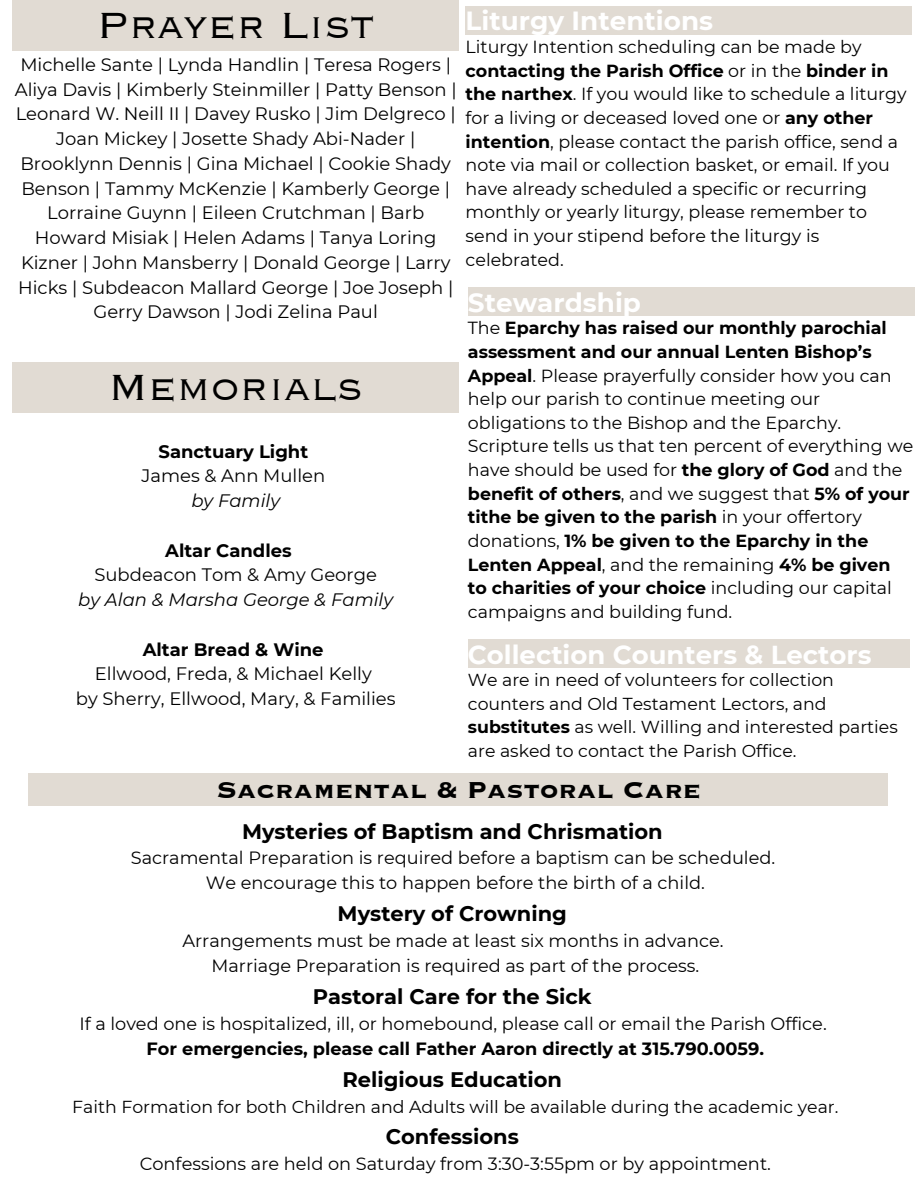
<style>
.page{position:relative;width:918px;height:1188px;background:#fff}
.page>*{position:absolute;margin:0;border:0;box-sizing:border-box;transform-origin:0 0}
.t1{font:47.25px "Copperplate Gothic LT Pro 32 BC";color:#000}
.t2{font:30px "Copperplate Gothic LT Pro 33 BC";color:#000}
.t3{font:700 26.25px "Montserrat";color:#fff}
.t4{font:700 25.95px "Montserrat";color:#fff}
.t5{font:700 21px "Montserrat";color:#000}
.t6{font:18px/24.8px "Montserrat";color:#000;text-align:center}
.t7{font:700 18px "Montserrat";color:#000}
.t8{font:italic 18px "Montserrat";color:#000}
.t9{font:17.7px "Montserrat";color:#000}
.t10{font:700 17.7px "Montserrat";color:#000}
.t11{font:17.55px/23.7px "Montserrat";color:#000}
.t12{font:700 17.55px/23.7px "Montserrat";color:#000}
.t13{font:17.4px "Montserrat";color:#000}
.t14{font:17.25px/23.7px "Montserrat";color:#000}
.s1{font-weight:700}
.s2{font-weight:400}
</style>
<div class="page">
<div style="left:13px;top:0;width:446px;height:51px;background:#e1dbd3"></div>
<div style="left:13px;top:362px;width:446px;height:51px;background:#e1dbd3"></div>
<div style="left:29px;top:773px;width:859px;height:33px;background:#e1dbd3"></div>
<div style="left:468px;top:639px;width:441px;height:29px;background:#e1dbd3"></div>
<div style="left:466px;top:6px;width:446px;height:29px;background:#e1dbd3"></div>
<div style="left:468px;top:287px;width:446px;height:29px;background:#e1dbd3"></div>
<h1 class="t1" style="left:97px;top:4px;width:278px">Prayer List</h1>
<p class="t6" style="left:15px;top:52px;width:443px">Michelle Sante | Lynda Handlin | Teresa Rogers | Aliya Davis | Kimberly Steinmiller | Patty Benson | Leonard W. Neill II | Davey Rusko | Jim Delgreco | Joan Mickey | Josette Shady Abi-Nader | Brooklynn Dennis | Gina Michael | Cookie Shady Benson | Tammy McKenzie | Kamberly George | Lorraine Guynn | Eileen Crutchman | Barb Howard Misiak | Helen Adams | Tanya Loring Kizner | John Mansberry | Donald George | Larry Hicks | Subdeacon Mallard George | Joe Joseph | Gerry Dawson | Jodi Zelina Paul</p>
<h1 class="t1" style="left:108px;top:366px;width:256px">Memorials</h1>
<p class="t7" style="left:159px;top:440px;width:151px">Sanctuary Light</p>
<p class="t6" style="left:141px;top:464px;width:185px">James &amp; Ann Mullen</p>
<p class="t8" style="left:191px;top:490px;width:90px">by Family</p>
<p class="t7" style="left:165px;top:539px;width:128px">Altar Candles</p>
<p class="t6" style="left:94px;top:563px;width:284px">Subdeacon Tom &amp; Amy George</p>
<p class="t8" style="left:78px;top:589px;width:316px">by Alan &amp; Marsha George &amp; Family</p>
<p class="t7" style="left:143px;top:638px;width:182px">Altar Bread &amp; Wine</p>
<p class="t6" style="left:95px;top:662px;width:278px">Ellwood, Freda, &amp; Michael Kelly</p>
<p class="t6" style="left:76px;top:686px;width:321px">by Sherry, Ellwood, Mary, &amp; Families</p>
<p class="t3" style="left:466px;top:5px;width:249px">Liturgy Intentions</p>
<p class="t11" style="left:466px;top:35px;width:443px">Liturgy Intention scheduling can be made by <span class="s1">contacting the Parish Office</span> or in the <span class="s1">binder in the narthex</span>. If you would like to schedule a liturgy for a living or deceased loved one or <span class="s1">any other intention</span>, please contact the parish office, send a note via mail or collection basket, or email. If you have already scheduled a specific or recurring monthly or yearly liturgy, please remember to send in your stipend before the liturgy is celebrated.</p>
<p class="t3" style="left:468px;top:286px;width:175px">Stewardship</p>
<p class="t11" style="left:468px;top:316px;width:447px">The <span class="s1">Eparchy has raised our monthly parochial assessment and our annual Lenten Bishop’s Appeal</span>. Please prayerfully consider how you can help our parish to continue meeting our obligations to the Bishop and the Eparchy.<br>Scripture tells us that ten percent of everything we have should be used for <span class="s1">the glory of God</span> and the</p>
<p class="t12" style="left:468px;top:482px;width:443px">benefit of others<span class="s2">, and we suggest that</span> 5% of your tithe be given to the parish <span class="s2">in your offertory donations,</span> 1% be given to the Eparchy in the Lenten Appeal<span class="s2">, and the remaining</span> 4% be given to charities of your choice <span class="s2">including our capital campaigns and building fund.</span></p>
<p class="t4" style="left:468px;top:639px;width:405px">Collection Counters &amp; Lectors</p>
<p class="t14" style="left:468px;top:668px;width:431px">We are in need of volunteers for collection counters and Old Testament Lectors, and <span class="s1">substitutes</span> as well. Willing and interested parties are asked to contact the Parish Office.</p>
<h3 class="t2" style="left:217px;top:776px;width:486px">Sacramental &amp; Pastoral Care</h3>
<p class="t5" style="left:242px;top:818px;width:422px">Mysteries of Baptism and Chrismation</p>
<h3 class="t9" style="left:131px;top:847px;width:646px">Sacramental Preparation is required before a baptism can be scheduled.</h3>
<p class="t9" style="left:206px;top:872px;width:501px">We encourage this to happen before the birth of a child.</p>
<p class="t5" style="left:338px;top:901px;width:231px">Mystery of Crowning</p>
<h3 class="t9" style="left:182px;top:930px;width:543px">Arrangements must be made at least six months in advance.</h3>
<p class="t9" style="left:211px;top:955px;width:489px">Marriage Preparation is required as part of the process.</p>
<h2 class="t5" style="left:313px;top:984px;width:280px">Pastoral Care for the Sick</h2>
<p class="t9" style="left:79px;top:1013px;width:749px">If a loved one is hospitalized, ill, or homebound, please call or email the Parish Office.</p>
<p class="t10" style="left:147px;top:1038px;width:619px">For emergencies, please call Father Aaron directly at 315.790.0059.</p>
<p class="t5" style="left:342px;top:1067px;width:221px">Religious Education</p>
<p class="t13" style="left:72px;top:1096px;width:768px">Faith Formation for both Children and Adults will be available during the academic year.</p>
<p class="t5" style="left:386px;top:1124px;width:135px">Confessions</p>
<p class="t9" style="left:140px;top:1153px;width:633px">Confessions are held on Saturday from 3:30-3:55pm or by appointment.</p>
</div>
